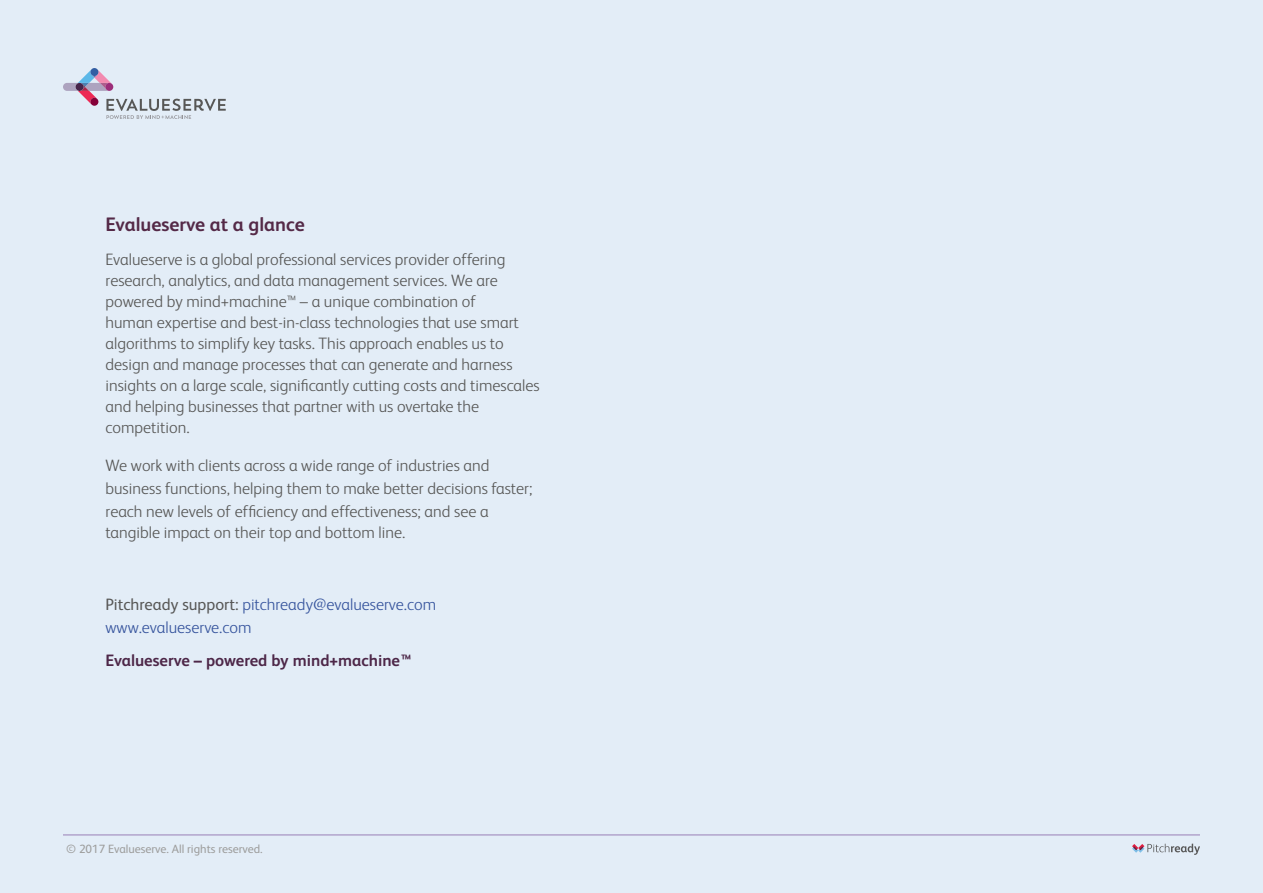
<style>
.page{position:relative;width:1263px;height:893px;background:#e3edf7}
.page>*{position:absolute;margin:0;border:0;box-sizing:border-box;transform-origin:0 0}
.t1{font:700 19.5px "FS Albert";color:#542947}
.t2{font:300 16.5px/21px "FS Albert";color:#575756}
.t3{font:300 16.5px/23.1px "FS Albert";color:#36549d}
.t4{font:700 16.5px "FS Albert";color:#4d2748}
.t5{font:12px "FS Albert";color:#9d9d9c}
.s1{font-weight:400;color:#575756}
</style>
<div class="page">
<hr style="left:63px;top:834px;width:1137px;height:2px;background:#b2a4cc">
<svg style="left:63px;top:69px;width:163px;height:50px"></svg>
<div style="left:105px;top:83px;width:8px;height:8px;background:#9c2e7a;border-radius:50%"></div>
<svg style="left:1132px;top:844px;width:68px;height:11px"></svg>
<p class="t1" style="left:106px;top:211px;width:201px">Evalueserve at a glance</p>
<p class="t2" style="left:106px;top:248px;width:436px">Evalueserve is a global professional services provider offering research, analytics, and data management services. We are powered by mind+machine™ – a unique combination of<br>human expertise and best-in-class technologies that use smart algorithms to simplify key tasks. This approach enables us to design and manage processes that can generate and harness insights on a large scale, significantly cutting costs and timescales and helping businesses that partner with us overtake the competition.</p>
<p class="t2" style="left:106px;top:453px;width:428px;line-height:23.1px">We work with clients across a wide range of industries and business functions, helping them to make better decisions faster; reach new levels of efficiency and effectiveness; and see a</p>
<p class="t2" style="left:106px;top:521px;width:301px">tangible impact on their top and bottom line.</p>
<p class="t3" style="left:106px;top:592px;width:332px"><span class="s1">Pitchready support:</span> pitchready@evalueserve.com www.evalueserve.com</p>
<p class="t4" style="left:106px;top:649px;width:308px">Evalueserve – powered by mind+machine™</p>
<p class="t5" style="left:66px;top:841px;width:198px">© 2017 Evalueserve. All rights reserved.</p>
</div>
